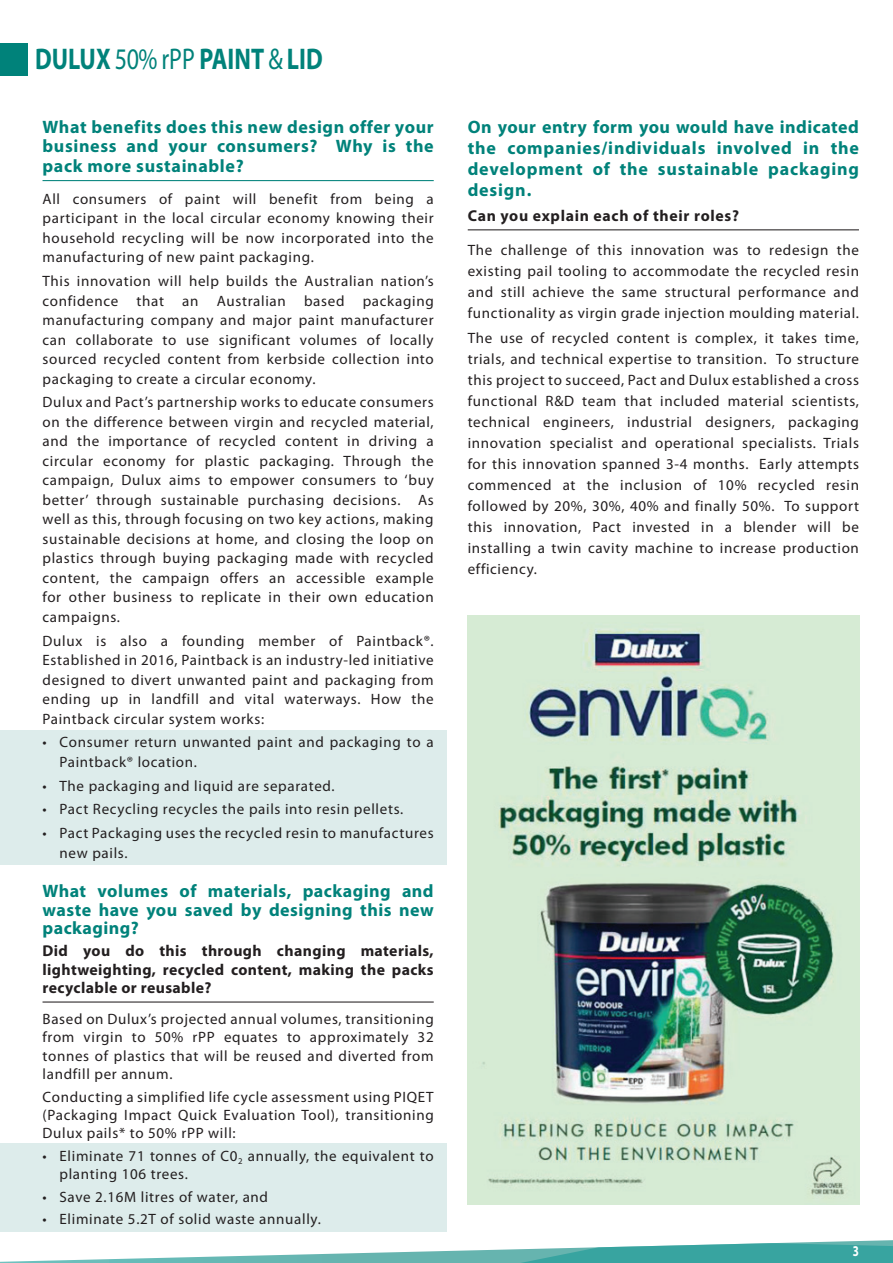
<style>
.page{position:relative;width:893px;height:1263px;background:#fff}
.page>*{position:absolute;margin:0;border:0;box-sizing:border-box;transform-origin:0 0}
.t1{font:700 30px "Myriad Pro";color:#00827a;scale:.8 1}
.t2{font:700 18px/21px "Myriad Pro";letter-spacing:.035em;color:#00827a;text-align:justify}
.t3{font:700 15.75px/18.3px "Myriad Pro";letter-spacing:.025em;color:#231f20;text-align:justify}
.t4{font:700 15.75px "Myriad Pro";letter-spacing:.045em;color:#231f20}
.t5{font:15px/19.5px "Myriad Pro";letter-spacing:.045em;color:#231f20;text-align:justify}
.t6{font:700 15px "Myriad Pro";color:#fff;scale:.74 1}
.s1{font-weight:400}
</style>
<div class="page">
<div style="left:0;top:1143px;width:446px;height:89px;background:#ddeceb"></div>
<div style="left:0;top:730px;width:446px;height:135px;background:#ddeceb"></div>
<hr style="left:43px;top:180px;width:391px;height:1px;background:#00827a">
<hr style="left:43px;top:1001px;width:391px;height:1px;background:#231f20">
<hr style="left:468px;top:229px;width:391px;height:1px;background:#231f20">
<svg style="left:0;top:1240px;width:893px;height:23px"></svg>
<div style="left:0;top:43px;width:27px;height:33px;background:#00827a"></div>
<img style="left:468px;top:615px;width:391px;height:589px">
<h1 class="t1" style="left:35px;top:42px;width:361px">DULUX <span class="s1">50% rPP</span> PAINT <span class="s1">&amp;</span> LID</h1>
<p class="t2" style="left:43px;top:117px;width:393px;line-height:19.5px">What benefits does this new design offer your business and your consumers? Why is the pack more sustainable?</p>
<p class="t5" style="left:43px;top:189px;width:393px">All consumers of paint will benefit from being a participant in the local circular economy knowing their household recycling will be now incorporated into the manufacturing of new paint packaging.</p>
<p class="t5" style="left:43px;top:272px;width:393px">This innovation will help builds the Australian nation’s confidence that an Australian based packaging manufacturing company and major paint manufacturer can collaborate to use significant volumes of locally sourced recycled content from kerbside collection into packaging to create a circular economy.</p>
<p class="t5" style="left:43px;top:393px;width:393px">Dulux and Pact’s partnership works to educate consumers on the difference between virgin and recycled material, and the importance of recycled content in driving a circular economy for plastic packaging. Through the campaign, Dulux aims to empower consumers to ‘buy better’ through sustainable purchasing decisions. As well as this, through focusing on two key actions, making sustainable decisions at home, and closing the loop on plastics through buying packaging made with recycled content, the campaign offers an accessible example for other business to replicate in their own education campaigns.</p>
<p class="t5" style="left:43px;top:631px;width:393px">Dulux is also a founding member of Paintback®.<br>Established in 2016, Paintback is an industry-led initiative designed to divert unwanted paint and packaging from ending up in landfill and vital waterways. How the Paintback circular system works:</p>
<p class="t5" style="left:60px;top:733px;width:376px;text-indent:-17px">• Consumer return unwanted paint and packaging to a<br>Paintback® location.</p>
<p class="t5" style="left:43px;top:776px;width:294px">• The packaging and liquid are separated.</p>
<p class="t5" style="left:43px;top:800px;width:362px">• Pact Recycling recycles the pails into resin pellets.</p>
<p class="t5" style="left:60px;top:824px;width:376px;text-indent:-17px">• Pact Packaging uses the recycled resin to manufactures new pails.</p>
<p class="t2" style="left:43px;top:882px;width:393px;line-height:18.3px">What volumes of materials, packaging and waste have you saved by designing this new packaging?</p>
<p class="t3" style="left:43px;top:942px;width:393px">Did you do this through changing materials, lightweighting, recycled content, making the packs recyclable or reusable?</p>
<p class="t5" style="left:43px;top:1010px;width:393px;line-height:18.3px">Based on Dulux’s projected annual volumes, transitioning from virgin to 50% rPP equates to approximately 32 tonnes of plastics that will be reused and diverted from landfill per annum.</p>
<p class="t5" style="left:43px;top:1088px;width:393px;line-height:18.3px">Conducting a simplified life cycle assessment using PIQET (Packaging Impact Quick Evaluation Tool), transitioning Dulux pails* to 50% rPP will:</p>
<p class="t5" style="left:60px;top:1147px;width:376px;line-height:18.3px;text-indent:-17px">• Eliminate 71 tonnes of C0<sub>2</sub> annually, the equivalent to planting 106 trees.</p>
<p class="t5" style="left:43px;top:1187px;width:227px">• Save 2.16M litres of water, and</p>
<p class="t5" style="left:43px;top:1209px;width:280px">• Eliminate 5.2T of solid waste annually.</p>
<p class="t2" style="left:468px;top:116px;width:393px">On your entry form you would have indicated the companies/individuals involved in the development of the sustainable packaging design.</p>
<p class="t4" style="left:468px;top:207px;width:273px">Can you explain each of their roles?</p>
<p class="t5" style="left:468px;top:239px;width:393px;line-height:21px">The challenge of this innovation was to redesign the existing pail tooling to accommodate the recycled resin and still achieve the same structural performance and functionality as virgin grade injection moulding material.</p>
<p class="t5" style="left:468px;top:328px;width:393px;line-height:21px">The use of recycled content is complex, it takes time, trials, and technical expertise to transition. To structure this project to succeed, Pact and Dulux established a cross functional R&amp;D team that included material scientists, technical engineers, industrial designers, packaging innovation specialist and operational specialists. Trials for this innovation spanned 3-4 months. Early attempts commenced at the inclusion of 10% recycled resin followed by 20%, 30%, 40% and finally 50%. To support this innovation, Pact invested in a blender will be installing a twin cavity machine to increase production efficiency.</p>
<p class="t6" style="left:853px;top:1242px;width:10px">3</p>
</div>
